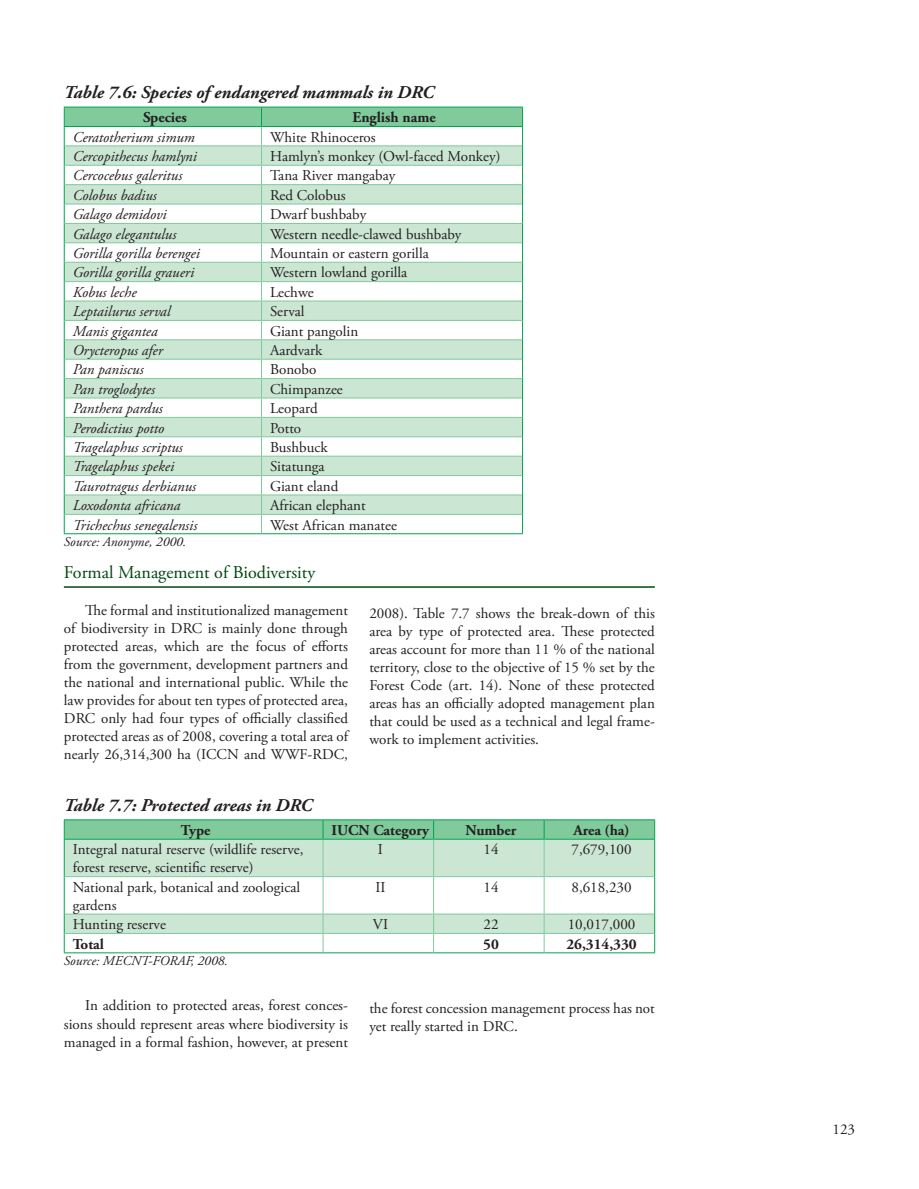
<style>
.page{position:relative;width:919px;height:1189px;background:#fff}
.page>*{position:absolute;margin:0;border:0;box-sizing:border-box;transform-origin:0 0}
.t1{font:italic 700 18px "Adobe Garamond Pro";color:#231f20}
.t2{font:18px "Adobe Garamond Pro";color:#004710}
.t3{font:15px/18px "Adobe Garamond Pro";color:#231f20;text-align:justify}
.t4{font:italic 15px "Adobe Garamond Pro";color:#231f20}
.t5{font:700 15px "Adobe Garamond Pro";color:#231f20}
.t6{font:italic 13.5px "Adobe Garamond Pro";color:#231f20}
</style>
<div class="page">
<hr style="left:64px;top:533px;width:197px;height:1px;background:#00a54f">
<hr style="left:261px;top:533px;width:261px;height:1px;background:#00a54f">
<svg style="left:64px;top:107px;width:459px;height:426px"></svg>
<hr style="left:64px;top:126px;width:197px;height:1px;background:#00a54f">
<hr style="left:261px;top:126px;width:261px;height:1px;background:#00a54f">
<hr style="left:64px;top:586px;width:590px;height:1px;background:#004710">
<svg style="left:65px;top:839px;width:589px;height:93px;fill:#cbe6d3"></svg>
<svg style="left:64px;top:819px;width:591px;height:20px;background:#7ac898"></svg>
<hr style="left:64px;top:838px;width:259px;height:1px;background:#00a54f">
<hr style="left:323px;top:838px;width:110px;height:1px;background:#00a54f">
<hr style="left:433px;top:838px;width:111px;height:1px;background:#00a54f">
<hr style="left:544px;top:838px;width:110px;height:1px;background:#00a54f">
<hr style="left:64px;top:839px;width:1px;height:37px;background:#00a54f">
<hr style="left:654px;top:839px;width:1px;height:37px;background:#00a54f">
<hr style="left:64px;top:876px;width:1px;height:37px;background:#00a54f">
<hr style="left:654px;top:876px;width:1px;height:37px;background:#00a54f">
<svg style="left:64px;top:913px;width:1px;height:39px"></svg>
<svg style="left:654px;top:913px;width:1px;height:39px"></svg>
<hr style="left:64px;top:952px;width:259px;height:1px;background:#00a54f">
<hr style="left:323px;top:952px;width:110px;height:1px;background:#00a54f">
<hr style="left:433px;top:952px;width:111px;height:1px;background:#00a54f">
<hr style="left:544px;top:952px;width:110px;height:1px;background:#00a54f">
<hr style="left:322px;top:839px;width:1px;height:37px;background:#80ca9c">
<hr style="left:433px;top:839px;width:1px;height:37px;background:#80ca9c">
<hr style="left:543px;top:839px;width:1px;height:37px;background:#80ca9c">
<hr style="left:65px;top:876px;width:258px;height:1px;background:#80ca9c">
<hr style="left:323px;top:876px;width:110px;height:1px;background:#80ca9c">
<hr style="left:322px;top:876px;width:1px;height:37px;background:#80ca9c">
<hr style="left:433px;top:876px;width:111px;height:1px;background:#80ca9c">
<hr style="left:433px;top:876px;width:1px;height:37px;background:#80ca9c">
<hr style="left:544px;top:876px;width:110px;height:1px;background:#80ca9c">
<hr style="left:543px;top:876px;width:1px;height:37px;background:#80ca9c">
<hr style="left:65px;top:913px;width:258px;height:1px;background:#80ca9c">
<hr style="left:323px;top:913px;width:110px;height:1px;background:#80ca9c">
<hr style="left:433px;top:913px;width:111px;height:1px;background:#80ca9c">
<hr style="left:544px;top:913px;width:110px;height:1px;background:#80ca9c">
<hr style="left:65px;top:932px;width:258px;height:1px;background:#80ca9c">
<hr style="left:323px;top:932px;width:110px;height:1px;background:#80ca9c">
<svg style="left:322px;top:914px;width:1px;height:38px"></svg>
<hr style="left:433px;top:932px;width:111px;height:1px;background:#80ca9c">
<svg style="left:433px;top:914px;width:1px;height:38px"></svg>
<hr style="left:544px;top:932px;width:110px;height:1px;background:#80ca9c">
<svg style="left:543px;top:914px;width:1px;height:38px"></svg>
<p class="t1" style="left:64px;top:82px;width:371px">Table 7.6: Species of endangered mammals in DRC</p>
<p class="t5" style="left:143px;top:109px;width:45px">Species</p>
<p class="t5" style="left:352px;top:109px;width:85px">English name</p>
<p class="t4" style="left:73px;top:128px;width:123px">Ceratotherium simum</p>
<p class="t3" style="left:270px;top:128px;width:107px">White Rhinoceros</p>
<p class="t4" style="left:73px;top:147px;width:126px">Cercopithecus hamlyni</p>
<p class="t3" style="left:270px;top:148px;width:232px">Hamlyn’s monkey (Owl-faced Monkey)</p>
<p class="t4" style="left:73px;top:167px;width:111px">Cercocebus galeritus</p>
<p class="t3" style="left:270px;top:167px;width:127px">Tana River mangabay</p>
<p class="t4" style="left:73px;top:186px;width:85px">Colobus badius</p>
<p class="t3" style="left:270px;top:186px;width:77px">Red Colobus</p>
<p class="t4" style="left:73px;top:205px;width:95px">Galago demidovi</p>
<p class="t3" style="left:270px;top:206px;width:98px">Dwarf bushbaby</p>
<p class="t4" style="left:73px;top:225px;width:105px">Galago elegantulus</p>
<p class="t3" style="left:270px;top:225px;width:193px">Western needle-clawed bushbaby</p>
<p class="t4" style="left:73px;top:244px;width:129px">Gorilla gorilla berengei</p>
<p class="t3" style="left:270px;top:245px;width:160px">Mountain or eastern gorilla</p>
<p class="t4" style="left:73px;top:263px;width:123px">Gorilla gorilla graueri</p>
<p class="t3" style="left:270px;top:264px;width:139px">Western lowland gorilla</p>
<p class="t4" style="left:73px;top:283px;width:65px">Kobus leche</p>
<p class="t3" style="left:270px;top:283px;width:45px">Lechwe</p>
<p class="t4" style="left:73px;top:302px;width:99px">Leptailurus serval</p>
<p class="t3" style="left:270px;top:303px;width:36px">Serval</p>
<p class="t4" style="left:73px;top:322px;width:86px">Manis gigantea</p>
<p class="t3" style="left:270px;top:322px;width:90px">Giant pangolin</p>
<p class="t4" style="left:73px;top:341px;width:92px">Orycteropus afer</p>
<p class="t3" style="left:270px;top:341px;width:54px">Aardvark</p>
<p class="t4" style="left:73px;top:360px;width:72px">Pan paniscus</p>
<p class="t3" style="left:270px;top:361px;width:48px">Bonobo</p>
<p class="t4" style="left:73px;top:380px;width:84px">Pan troglodytes</p>
<p class="t3" style="left:270px;top:380px;width:74px">Chimpanzee</p>
<p class="t4" style="left:73px;top:399px;width:91px">Panthera pardus</p>
<p class="t3" style="left:270px;top:400px;width:49px">Leopard</p>
<p class="t4" style="left:73px;top:418px;width:93px">Perodictius potto</p>
<p class="t3" style="left:270px;top:419px;width:33px">Potto</p>
<p class="t4" style="left:73px;top:438px;width:112px">Tragelaphus scriptus</p>
<p class="t3" style="left:270px;top:438px;width:59px">Bushbuck</p>
<p class="t4" style="left:73px;top:457px;width:103px">Tragelaphus spekei</p>
<p class="t3" style="left:270px;top:458px;width:56px">Sitatunga</p>
<p class="t4" style="left:73px;top:477px;width:125px">Taurotragus derbianus</p>
<p class="t3" style="left:270px;top:477px;width:70px">Giant eland</p>
<p class="t4" style="left:73px;top:496px;width:109px">Loxodonta africana</p>
<p class="t3" style="left:270px;top:497px;width:97px">African elephant</p>
<p class="t4" style="left:73px;top:515px;width:126px">Trichechus senegalensis</p>
<p class="t3" style="left:270px;top:516px;width:128px">West African manatee</p>
<p class="t6" style="left:64px;top:533px;width:124px">Source: Anonyme, 2000.</p>
<p class="t2" style="left:64px;top:561px;width:253px">Formal Management of Biodiversity</p>
<p class="t3" style="left:64px;top:601px;width:285px;text-indent:21px">The formal and institutionalized management of biodiversity in DRC is mainly done through protected areas, which are the focus of efforts from the government, development partners and the national and international public. While the law provides for about ten types of protected area, DRC only had four types of officially classified protected areas as of 2008, covering a total area of nearly 26,314,300 ha (ICCN and WWF-RDC,</p>
<p class="t3" style="left:369px;top:604px;width:287px">2008). Table 7.7 shows the break-down of this area by type of protected area. These protected areas account for more than 11 % of the national territory, close to the objective of 15 % set by the Forest Code (art. 14). None of these protected areas has an officially adopted management plan that could be used as a technical and legal frame&shy;work to implement activities.</p>
<p class="t1" style="left:64px;top:794px;width:250px">Table 7.7: Protected areas in DRC</p>
<p class="t5" style="left:181px;top:821px;width:31px">Type</p>
<p class="t5" style="left:331px;top:821px;width:99px">IUCN Category</p>
<p class="t5" style="left:465px;top:821px;width:52px">Number</p>
<p class="t5" style="left:573px;top:821px;width:58px">Area (ha)</p>
<p class="t3" style="left:73px;top:840px;width:232px">Integral natural reserve (wildlife reserve, forest reserve, scientific reserve)</p>
<p class="t3" style="left:378px;top:840px;width:7px">I</p>
<p class="t3" style="left:483px;top:840px;width:16px">14</p>
<p class="t3" style="left:571px;top:840px;width:61px">7,679,100</p>
<p class="t3" style="left:73px;top:878px;width:229px">National park, botanical and zoological gardens</p>
<p class="t3" style="left:375px;top:878px;width:12px">II</p>
<p class="t3" style="left:483px;top:878px;width:16px">14</p>
<p class="t3" style="left:571px;top:878px;width:61px">8,618,230</p>
<p class="t3" style="left:73px;top:915px;width:95px">Hunting reserve</p>
<p class="t3" style="left:372px;top:915px;width:17px">VI</p>
<p class="t3" style="left:483px;top:915px;width:16px">22</p>
<p class="t3" style="left:567px;top:915px;width:69px">10,017,000</p>
<p class="t5" style="left:73px;top:934px;width:33px">Total</p>
<p class="t5" style="left:483px;top:934px;width:17px">50</p>
<p class="t5" style="left:566px;top:934px;width:72px">26,314,330</p>
<p class="t6" style="left:64px;top:952px;width:165px">Source: MECNT-FORAF, 2008.</p>
<p class="t3" style="left:64px;top:996px;width:285px;text-indent:21px">In addition to protected areas, forest conces&shy;sions should represent areas where biodiversity is managed in a formal fashion, however, at present</p>
<p class="t3" style="left:369px;top:999px;width:287px">the forest concession management process has not yet really started in DRC.</p>
<p class="t3" style="left:832px;top:1120px;width:24px">123</p>
</div>
